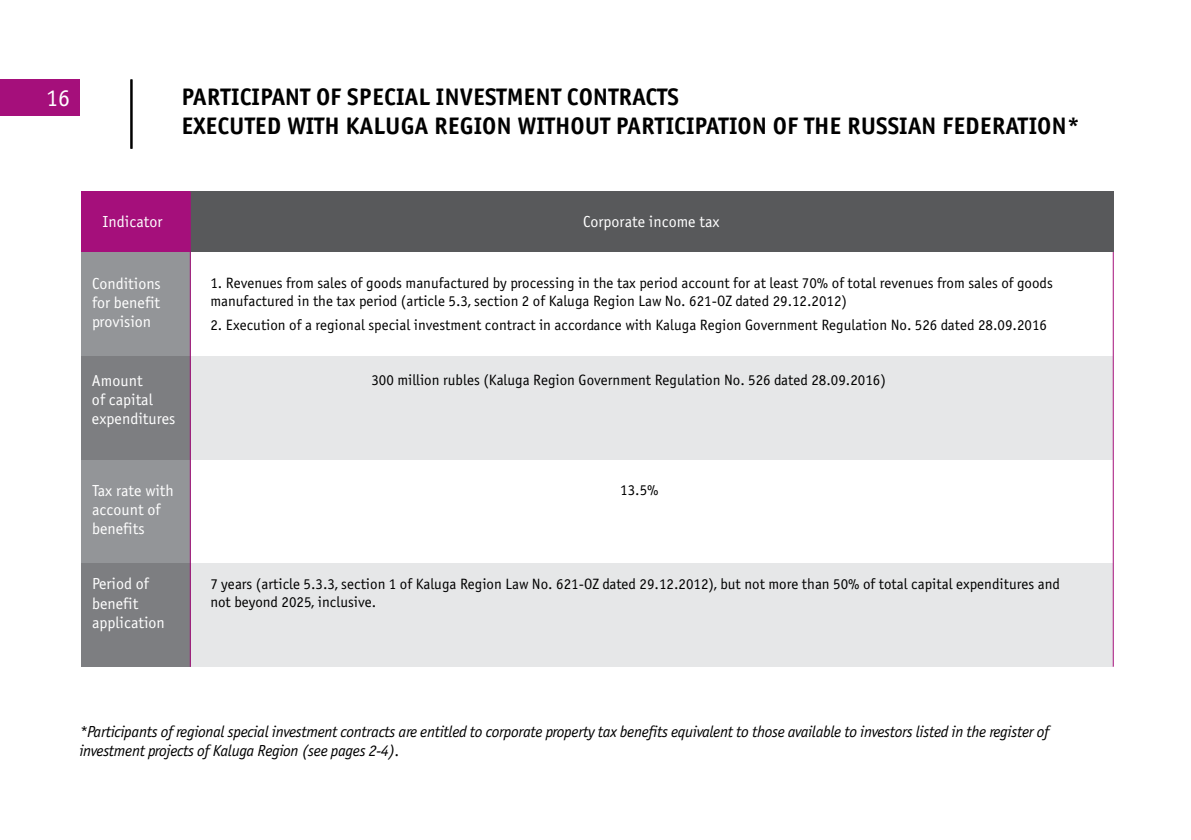
<style>
.page{position:relative;width:1191px;height:840px;background:#fff}
.page>*{position:absolute;margin:0;border:0;box-sizing:border-box;transform-origin:0 0}
.t1{font:700 24px/28.8px "Officina Sans C";color:#000}
.t2{font:24px "Officina Sans C";color:#fff}
.t3{font:italic 16px/19.2px "Officina Sans C";letter-spacing:-.02em;color:#000}
.t4{font:16px/19.2px "Officina Sans C";color:#fff}
.t5{font:15px/18px "Officina Sans C";color:#000}
</style>
<div class="page">
<div style="left:0;top:79px;width:79px;height:37px;background:#a50f7b"></div>
<hr style="left:130px;top:79px;width:2px;height:70px;background:#000">
<div style="left:190px;top:356px;width:922px;height:103px;background:#e6e7e8"></div>
<div style="left:190px;top:563px;width:922px;height:103px;background:#e6e7e8"></div>
<div style="left:81px;top:191px;width:109px;height:475px;background:#939598"></div>
<hr style="left:1113px;top:191px;width:1px;height:475px;background:#a50f7b">
<div style="left:81px;top:191px;width:109px;height:61px;background:#a50f7b"></div>
<div style="left:81px;top:356px;width:109px;height:103px;background:#7d7e81"></div>
<div style="left:81px;top:563px;width:109px;height:103px;background:#7d7e81"></div>
<div style="left:190px;top:191px;width:923px;height:61px;background:#58595b"></div>
<hr style="left:190px;top:191px;width:1px;height:475px;background:#a50f7b">
<h1 class="t2" style="left:46px;top:84px;width:25px">16</h1>
<h1 class="t1" style="left:181px;top:83px;width:900px">PARTICIPANT OF SPECIAL INVESTMENT CONTRACTS<br>EXECUTED WITH KALUGA REGION WITHOUT PARTICIPATION OF THE RUSSIAN FEDERATION*</h1>
<p class="t4" style="left:103px;top:212px;width:61px">Indicator</p>
<p class="t4" style="left:92px;top:274px;width:70px;text-align:justify">Conditions for benefit provision</p>
<p class="t4" style="left:92px;top:370px;width:85px">Amount<br>of capital expenditures</p>
<p class="t4" style="left:92px;top:481px;width:83px">Tax rate with account of benefits</p>
<p class="t4" style="left:92px;top:574px;width:74px">Period of benefit application</p>
<p class="t4" style="left:583px;top:212px;width:138px">Corporate income tax</p>
<p class="t5" style="left:210px;top:274px;width:844px">1. Revenues from sales of goods manufactured by processing in the tax period account for at least 70% of total revenues from sales of goods manufactured in the tax period (article 5.3, section 2 of Kaluga Region Law No. 621-OZ dated 29.12.2012)</p>
<p class="t5" style="left:210px;top:316px;width:838px">2. Execution of a regional special investment contract in accordance with Kaluga Region Government Regulation No. 526 dated 28.09.2016</p>
<p class="t5" style="left:371px;top:371px;width:516px">300 million rubles (Kaluga Region Government Regulation No. 526 dated 28.09.2016)</p>
<p class="t5" style="left:620px;top:481px;width:40px">13.5%</p>
<p class="t5" style="left:210px;top:574px;width:851px">7 years (article 5.3.3, section 1 of Kaluga Region Law No. 621-OZ dated 29.12.2012), but not more than 50% of total capital expenditures and not beyond 2025, inclusive.</p>
<p class="t3" style="left:79px;top:722px;width:971px">*Participants of regional special investment contracts are entitled to corporate property tax benefits equivalent to those available to investors listed in the register of investment projects of Kaluga Region (see pages 2-4).</p>
</div>
